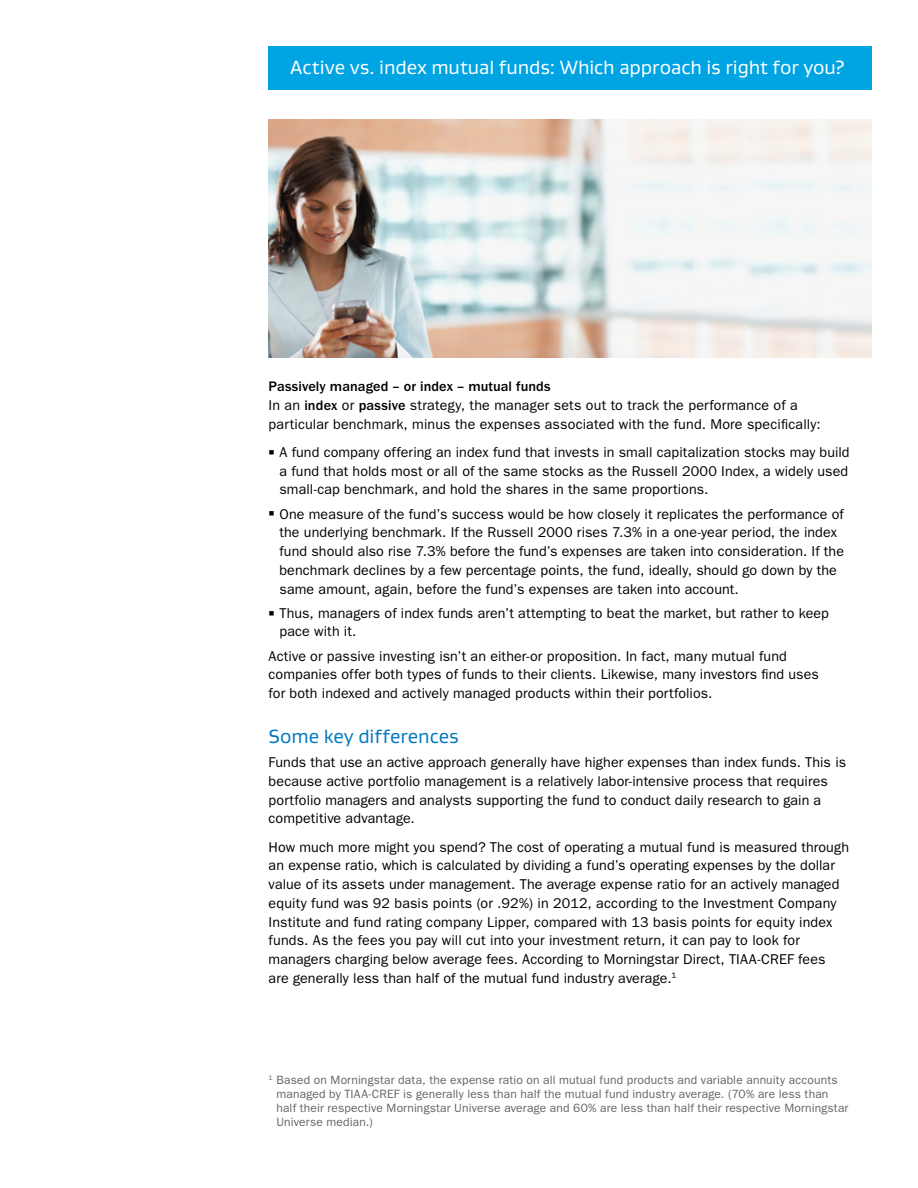
<style>
.page{position:relative;width:918px;height:1188px;background:#fff}
.page>*{position:absolute;margin:0;border:0;box-sizing:border-box;transform-origin:0 0}
.t1{font:19.5px "Gustan";letter-spacing:-.005em;color:#fff}
.t2{font:19.5px "Gustan";letter-spacing:-.005em;color:#0079c1}
.t3{font:14.25px/18.8px "ITC Franklin Gothic Std";letter-spacing:.01em;color:#000}
.t4{font:12px/14.2px "ITC Franklin Gothic Std";letter-spacing:.015em;color:#636466}
.s1{font-weight:500}
</style>
<div class="page">
<div style="left:269px;top:46px;width:603px;height:43px;background:#00a4e3"></div>
<img style="left:268px;top:119px;width:604px;height:239px">
<h1 class="t1" style="left:290px;top:55px;width:556px">Active vs. index mutual funds: Which approach is right for you?</h1>
<p class="t3" style="left:269px;top:377px;width:554px"><span class="s1">Passively managed – or index – mutual funds<br></span>In an <span class="s1">index</span> or <span class="s1">passive</span> strategy, the manager sets out to track the performance of a particular benchmark, minus the expenses associated with the fund. More specifically:</p>
<p class="t3" style="left:279px;top:443px;width:572px;text-align:justify">A fund company offering an index fund that invests in small capitalization stocks may build a fund that holds most or all of the same stocks as the Russell 2000 Index, a widely used small-cap benchmark, and hold the shares in the same proportions.</p>
<p class="t3" style="left:279px;top:504px;width:566px">One measure of the fund’s success would be how closely it replicates the performance of the underlying benchmark. If the Russell 2000 rises 7.3% in a one-year period, the index fund should also rise 7.3% before the fund’s expenses are taken into consideration. If the benchmark declines by a few percentage points, the fund, ideally, should go down by the same amount, again, before the fund’s expenses are taken into account.</p>
<p class="t3" style="left:279px;top:604px;width:551px">Thus, managers of index funds aren’t attempting to beat the market, but rather to keep pace with it.</p>
<p class="t3" style="left:269px;top:646px;width:552px">Active or passive investing isn’t an either-or proposition. In fact, many mutual fund companies offer both types of funds to their clients. Likewise, many investors find uses for both indexed and actively managed products within their portfolios.</p>
<h1 class="t2" style="left:269px;top:724px;width:192px">Some key differences</h1>
<p class="t3" style="left:269px;top:753px;width:579px">Funds that use an active approach generally have higher expenses than index funds. This is because active portfolio management is a relatively labor-intensive process that requires portfolio managers and analysts supporting the fund to conduct daily research to gain a competitive advantage.</p>
<p class="t3" style="left:269px;top:838px;width:582px">How much more might you spend? The cost of operating a mutual fund is measured through an expense ratio, which is calculated by dividing a fund’s operating expenses by the dollar value of its assets under management. The average expense ratio for an actively managed equity fund was 92 basis points (or .92%) in 2012, according to the Investment Company Institute and fund rating company Lipper, compared with 13 basis points for equity index funds. As the fees you pay will cut into your investment return, it can pay to look for managers charging below average fees. According to Morningstar Direct, TIAA-CREF fees are generally less than half of the mutual fund industry average.<sup>1</sup></p>
<p class="t4" style="left:276px;top:1073px;width:574px;text-indent:-8px"><sup>1</sup> Based on Morningstar data, the expense ratio on all mutual fund products and variable annuity accounts managed by TIAA-CREF is generally less than half the mutual fund industry average. (70% are less than half their respective Morningstar Universe average and 60% are less than half their respective Morningstar Universe median.)</p>
</div>
